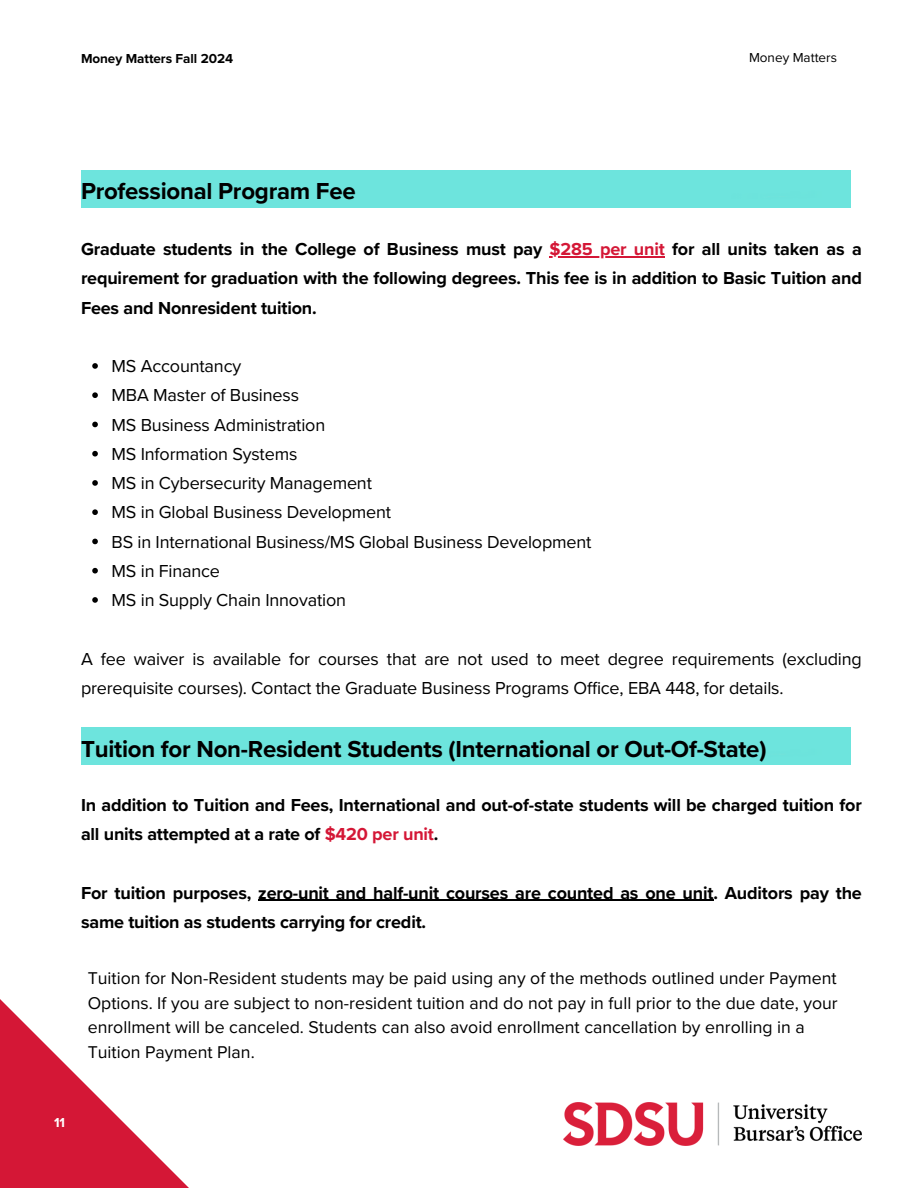
<style>
.page{position:relative;width:918px;height:1188px;background:#fff}
.page>*{position:absolute;margin:0;border:0;box-sizing:border-box;transform-origin:0 0}
.t1{font:700 24px "Proxima Nova";letter-spacing:-.01em;color:#000}
.t2{font:700 18px/29.2px "Proxima Nova";letter-spacing:-.01em;color:#000}
.t3{font:18px/29.2px "Proxima Nova";letter-spacing:-.01em;color:#000}
.t4{font:17.7px/24.8px "Proxima Nova";color:#000}
.t5{font:700 13.5px "Proxima Nova";letter-spacing:-.005em;color:#000}
.t6{font:13.5px "Proxima Nova";color:#000}
.t7{font:700 13.5px "Proxima Nova";color:#fff}
.s1{color:#d41736}
</style>
<div class="page">
<svg style="left:0;top:999px;width:189px;height:189px"></svg>
<hr style="left:550px;top:256px;width:115px;height:1px;background:#d41736">
<svg style="left:92px;top:363px;width:6px;height:6px"></svg>
<svg style="left:92px;top:392px;width:6px;height:6px"></svg>
<svg style="left:92px;top:422px;width:6px;height:5px"></svg>
<svg style="left:92px;top:451px;width:6px;height:6px"></svg>
<svg style="left:92px;top:480px;width:6px;height:6px"></svg>
<svg style="left:92px;top:509px;width:6px;height:6px"></svg>
<svg style="left:92px;top:539px;width:6px;height:5px"></svg>
<svg style="left:92px;top:568px;width:6px;height:6px"></svg>
<svg style="left:92px;top:597px;width:6px;height:6px"></svg>
<hr style="left:258px;top:900px;width:455px;height:1px;background:#000">
<img style="left:563px;top:1102px;width:299px;height:44px">
<h3 class="t5" style="left:81px;top:51px;width:154px">Money Matters Fall 2024</h3>
<h2 class="t6" style="left:749px;top:50px;width:89px">Money Matters</h2>
<h2 class="t1" style="left:81px;top:177px;width:276px">Professional Program Fee</h2>
<h4 class="t2" style="left:81px;top:235px;width:782px">Graduate students in the College of Business must pay <span class="s1">$285 per unit</span> for all units taken as a</h4>
<p class="t2" style="left:81px;top:264px;width:782px">requirement for graduation with the following degrees. This fee is in addition to Basic Tuition and<br>Fees and Nonresident tuition.</p>
<p class="t3" style="left:112px;top:352px;width:131px">MS Accountancy</p>
<p class="t3" style="left:112px;top:381px;width:189px">MBA Master of Business</p>
<h1 class="t3" style="left:112px;top:410px;width:215px">MS Business Administration</h1>
<h2 class="t3" style="left:112px;top:440px;width:187px">MS Information Systems</h2>
<p class="t3" style="left:112px;top:469px;width:262px">MS in Cybersecurity Management</p>
<p class="t3" style="left:112px;top:498px;width:281px">MS in Global Business Development</p>
<p class="t3" style="left:112px;top:527px;width:482px">BS in International Business/MS Global Business Development</p>
<p class="t3" style="left:112px;top:557px;width:110px">MS in Finance</p>
<p class="t3" style="left:112px;top:586px;width:236px">MS in Supply Chain Innovation</p>
<p class="t3" style="left:81px;top:644px;width:782px">A fee waiver is available for courses that are not used to meet degree requirements (excluding prerequisite courses). Contact the Graduate Business Programs Office, EBA 448, for details.</p>
<h1 class="t1" style="left:81px;top:735px;width:687px">Tuition for Non-Resident Students (International or Out-Of-State)</h1>
<p class="t2" style="left:81px;top:791px;width:782px">In addition to Tuition and Fees, International and out-of-state students will be charged tuition for all units attempted at a rate of <span class="s1">$420 per unit</span>.</p>
<p class="t2" style="left:81px;top:878px;width:782px">For tuition purposes, zero-unit and half-unit courses are counted as one unit. Auditors pay the same tuition as students carrying for credit.</p>
<h3 class="t4" style="left:88px;top:966px;width:752px">Tuition for Non-Resident students may be paid using any of the methods outlined under Payment Options. If you are subject to non-resident tuition and do not pay in full prior to the due date, your enrollment will be canceled. Students can also avoid enrollment cancellation by enrolling in a Tuition Payment Plan.</h3>
<p class="t7" style="left:54px;top:1115px;width:13px">11</p>
</div>
